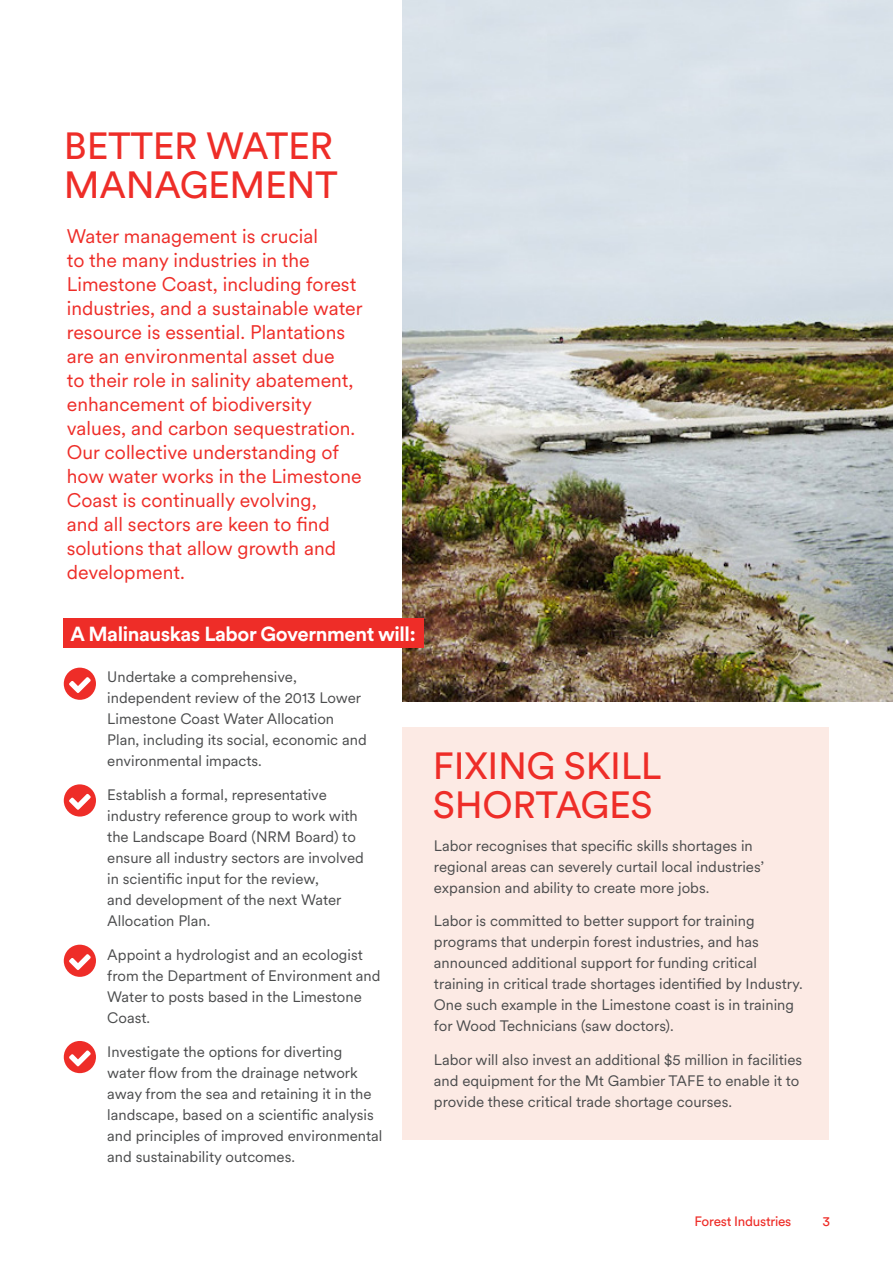
<style>
.page{position:relative;width:893px;height:1263px;background:#fff}
.page>*{position:absolute;margin:0;border:0;box-sizing:border-box;transform-origin:0 0}
.t1{font:37.5px/39px "Circular XX";letter-spacing:-.01em;color:#ee2d28}
.t2{font:700 20.25px "Circular XX";letter-spacing:-.02em;color:#fff}
.t3{font:19.5px/24px "Circular XX";color:#ee2d28}
.t4{font:15px/21px "Circular XX";color:#4b4c4d}
.t5{font:13.5px "Circular XX";letter-spacing:-.02em;color:#ee2d28}
</style>
<div class="page">
<img style="left:403px;top:0;width:490px;height:701px">
<svg style="left:64px;top:668px;width:32px;height:32px"></svg>
<svg style="left:64px;top:784px;width:32px;height:32px"></svg>
<svg style="left:64px;top:945px;width:32px;height:32px"></svg>
<svg style="left:64px;top:1041px;width:32px;height:32px"></svg>
<div style="left:64px;top:618px;width:360px;height:30px;background:#ee2d28"></div>
<div style="left:403px;top:727px;width:426px;height:413px;background:#fceae4"></div>
<p class="t1" style="left:64px;top:125px;width:275px">BETTER WATER<br>MANAGEMENT</p>
<p class="t3" style="left:67px;top:223px;width:297px">Water management is crucial<br>to the many industries in the<br>Limestone Coast, including forest industries, and a sustainable water resource is essential. Plantations are an environmental asset due<br>to their role in salinity abatement, enhancement of biodiversity values, and carbon sequestration.<br>Our collective understanding of how water works in the Limestone<br>Coast is continually evolving,<br>and all sectors are keen to find solutions that allow growth and development.</p>
<p class="t2" style="left:71px;top:620px;width:347px">A Malinauskas Labor Government will:</p>
<p class="t4" style="left:107px;top:666px;width:261px">Undertake a comprehensive, independent review of the 2013 Lower Limestone Coast Water Allocation Plan, including its social, economic and environmental impacts.</p>
<p class="t4" style="left:107px;top:784px;width:258px">Establish a formal, representative industry reference group to work with the Landscape Board (NRM Board) to ensure all industry sectors are involved in scientific input for the review,<br>and development of the next Water Allocation Plan.</p>
<p class="t4" style="left:107px;top:944px;width:275px">Appoint a hydrologist and an ecologist from the Department of Environment and<br>Water to posts based in the Limestone<br>Coast.</p>
<p class="t4" style="left:107px;top:1040px;width:277px">Investigate the options for diverting water flow from the drainage network away from the sea and retaining it in the landscape, based on a scientific analysis and principles of improved environmental and sustainability outcomes.</p>
<p class="t1" style="left:433px;top:744px;width:230px">FIXING SKILL<br>SHORTAGES</p>
<p class="t4" style="left:434px;top:834px;width:332px">Labor recognises that specific skills shortages in regional areas can severely curtail local industries’ expansion and ability to create more jobs.</p>
<p class="t4" style="left:434px;top:910px;width:370px">Labor is committed to better support for training programs that underpin forest industries, and has announced additional support for funding critical training in critical trade shortages identified by Industry.<br>One such example in the Limestone coast is in training for Wood Technicians (saw doctors).</p>
<p class="t4" style="left:434px;top:1049px;width:370px">Labor will also invest an additional $5 million in facilities and equipment for the Mt Gambier TAFE to enable it to provide these critical trade shortage courses.</p>
<p class="t5" style="left:694px;top:1212px;width:98px">Forest Industries</p>
<p class="t5" style="left:822px;top:1212px;width:9px">3</p>
</div>
